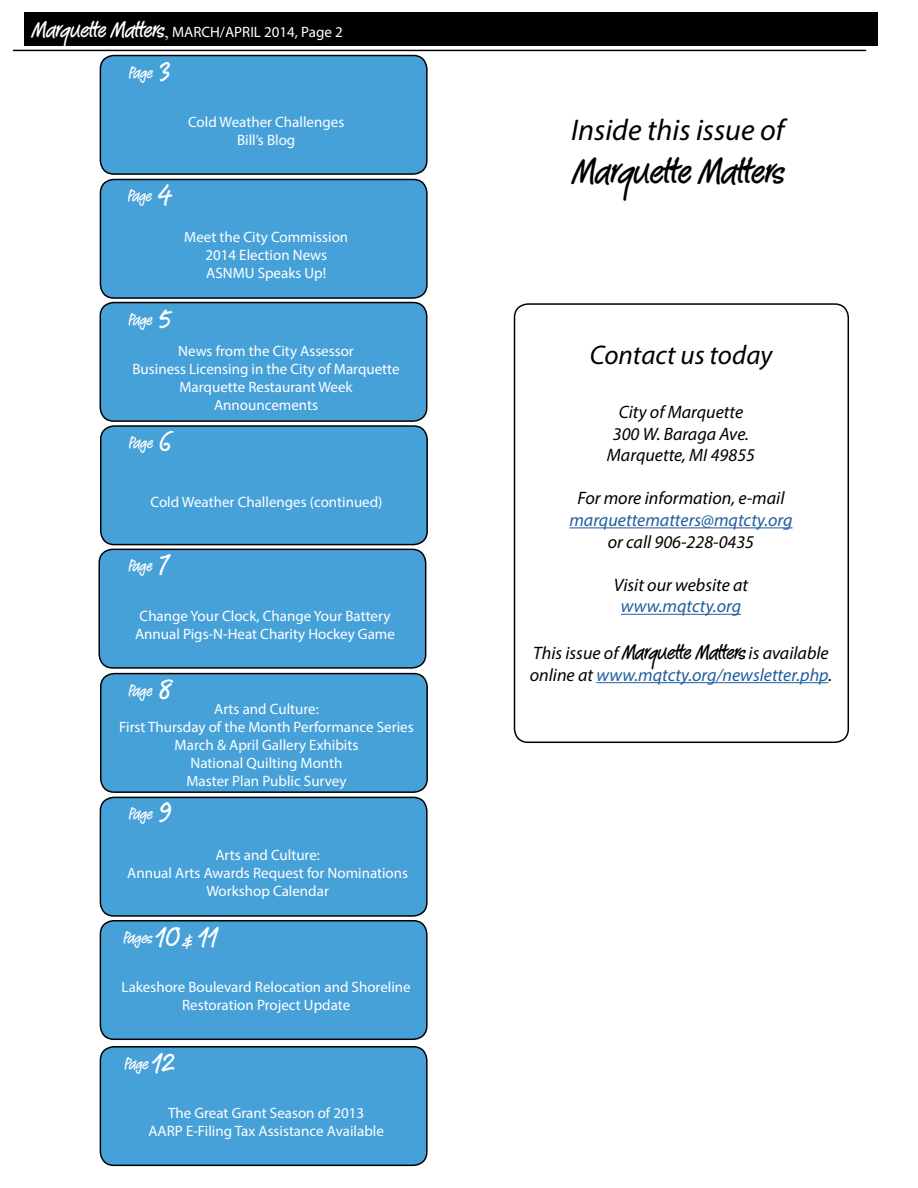
<style>
.page{position:relative;width:918px;height:1188px;background:#fff}
.page>*{position:absolute;margin:0;border:0;box-sizing:border-box;transform-origin:0 0}
.t1{font:36px "Peekaboo";color:#000}
.t2{font:italic 30px "Myriad Pro";color:#000}
.t3{font:italic 27px "Myriad Pro";color:#000}
.t4{font:italic 18px/21.6px "Myriad Pro";color:#000;text-align:center}
.t5{font:italic 18px "Myriad Pro";color:#215e9e}
.t6{font:16.5px "Peekaboo";letter-spacing:-.02em;color:#fff}
.t7{font:15px/18px "Myriad Pro";color:#fff;text-align:center}
.s1{font-family:"Peekaboo";font-size:22.5px}
.s2{font-family:"Times New Roman";font-size:19.5px}
.s3{font-size:28.5px}
.s4{font-family:"Peekaboo";font-style:normal;font-size:21px}
.s5{color:#215e9e}
</style>
<div class="page">
<hr style="left:13px;top:50px;width:853px;height:1px;background:#000">
<div style="left:25px;top:12px;width:853px;height:34px;background:#000"></div>
<div style="left:99px;top:549px;width:327px;height:119px;background:#47a1d9;border-radius:14px"></div>
<div style="left:98px;top:549px;width:328px;height:120px;border:2px solid #000;border-radius:14px"></div>
<div style="left:101px;top:674px;width:326px;height:118px;background:#47a1d9;border-radius:14px"></div>
<div style="left:100px;top:673px;width:328px;height:120px;border:2px solid #000;border-radius:14px"></div>
<div style="left:100px;top:797px;width:327px;height:119px;background:#47a1d9;border-radius:14px"></div>
<div style="left:100px;top:797px;width:328px;height:120px;border:2px solid #000;border-radius:14px"></div>
<div style="left:100px;top:921px;width:327px;height:118px;background:#47a1d9;border-radius:14px"></div>
<div style="left:100px;top:920px;width:328px;height:120px;border:2px solid #000;border-radius:14px"></div>
<div style="left:101px;top:426px;width:326px;height:119px;background:#47a1d9;border-radius:14px"></div>
<div style="left:100px;top:425px;width:328px;height:120px;border:2px solid #000;border-radius:14px"></div>
<div style="left:100px;top:303px;width:327px;height:118px;background:#47a1d9;border-radius:14px"></div>
<div style="left:100px;top:302px;width:327px;height:120px;border:2px solid #000;border-radius:14px"></div>
<div style="left:100px;top:179px;width:327px;height:119px;background:#47a1d9;border-radius:14px"></div>
<div style="left:100px;top:179px;width:328px;height:120px;border:2px solid #000;border-radius:14px"></div>
<div style="left:100px;top:56px;width:327px;height:118px;background:#47a1d9;border-radius:14px"></div>
<div style="left:100px;top:55px;width:328px;height:120px;border:2px solid #000;border-radius:14px"></div>
<div style="left:100px;top:1047px;width:327px;height:118px;background:#47a1d9;border-radius:14px"></div>
<div style="left:100px;top:1046px;width:328px;height:120px;border:2px solid #000;border-radius:14px"></div>
<hr style="left:569px;top:527px;width:224px;height:1px;background:#215e9e">
<hr style="left:621px;top:614px;width:120px;height:1px;background:#215e9e">
<hr style="left:596px;top:682px;width:232px;height:1px;background:#215e9e">
<div style="left:514px;top:303px;width:335px;height:440px;border:2px solid #000;border-radius:14px"></div>
<p class="t7" style="left:32px;top:23px;width:313px"><span class="s1">Marquette Matters</span><span class="s2">,</span> MARCH/APRIL 2014, Page 2</p>
<p class="t6" style="left:129px;top:61px;width:43px">Page <span class="s3">3</span></p>
<p class="t7" style="left:188px;top:113px;width:158px">Cold Weather Challenges<br>Bill’s Blog</p>
<p class="t6" style="left:128px;top:185px;width:45px">Page <span class="s3">4</span></p>
<p class="t7" style="left:184px;top:228px;width:166px">Meet the City Commission<br>2014 Election News<br>ASNMU Speaks Up!</p>
<p class="t6" style="left:129px;top:308px;width:43px">Page <span class="s3">5</span></p>
<p class="t7" style="left:132px;top:342px;width:269px">News from the City Assessor<br>Business Licensing in the City of Marquette<br>Marquette Restaurant Week<br>Announcements</p>
<p class="t6" style="left:129px;top:431px;width:43px">Page <span class="s3">6</span></p>
<p class="t7" style="left:150px;top:492px;width:234px">Cold Weather Challenges (continued)</p>
<p class="t6" style="left:128px;top:555px;width:41px">Page <span class="s3">7</span></p>
<p class="t7" style="left:135px;top:607px;width:261px">Change Your Clock, Change Your Battery<br>Annual Pigs-N-Heat Charity Hockey Game</p>
<p class="t6" style="left:128px;top:679px;width:44px">Page <span class="s3">8</span></p>
<p class="t7" style="left:119px;top:699px;width:296px">Arts and Culture:<br>First Thursday of the Month Performance Series<br>March &amp; April Gallery Exhibits<br>National Quilting Month<br>Master Plan Public Survey</p>
<p class="t6" style="left:129px;top:803px;width:43px">Page <span class="s3">9</span></p>
<p class="t7" style="left:127px;top:846px;width:282px">Arts and Culture:<br>Annual Arts Awards Request for Nominations<br>Workshop Calendar</p>
<p class="t6" style="left:123px;top:926px;width:96px">Pages <span class="s3">10</span> &amp; <span class="s3">11</span></p>
<p class="t7" style="left:122px;top:978px;width:291px">Lakeshore Boulevard Relocation and Shoreline<br>Restoration Project Update</p>
<p class="t6" style="left:125px;top:1052px;width:52px">Page <span class="s3">12</span></p>
<p class="t7" style="left:148px;top:1104px;width:237px">The Great Grant Season of 2013<br>AARP E-Filing Tax Assistance Available</p>
<h2 class="t2" style="left:571px;top:111px;width:215px">Inside this issue of</h2>
<h1 class="t1" style="left:572px;top:147px;width:213px">Marquette Matters</h1>
<h3 class="t3" style="left:590px;top:338px;width:184px">Contact us today</h3>
<p class="t4" style="left:607px;top:401px;width:150px">City of Marquette<br>300 W. Baraga Ave.<br>Marquette, MI 49855</p>
<p class="t4" style="left:578px;top:487px;width:208px">For more information, e-mail</p>
<p class="t5" style="left:569px;top:509px;width:225px">marquettematters@mqtcty.org</p>
<p class="t4" style="left:608px;top:531px;width:148px">or call 906-228-0435</p>
<p class="t4" style="left:614px;top:574px;width:136px">Visit our website at</p>
<p class="t5" style="left:621px;top:595px;width:122px">www.mqtcty.org</p>
<p class="t4" style="left:530px;top:642px;width:304px;text-align:left">This issue of <span class="s4">Marquette Matters</span> is available online at <span class="s5">www.mqtcty.org/newsletter.php</span>.</p>
</div>
